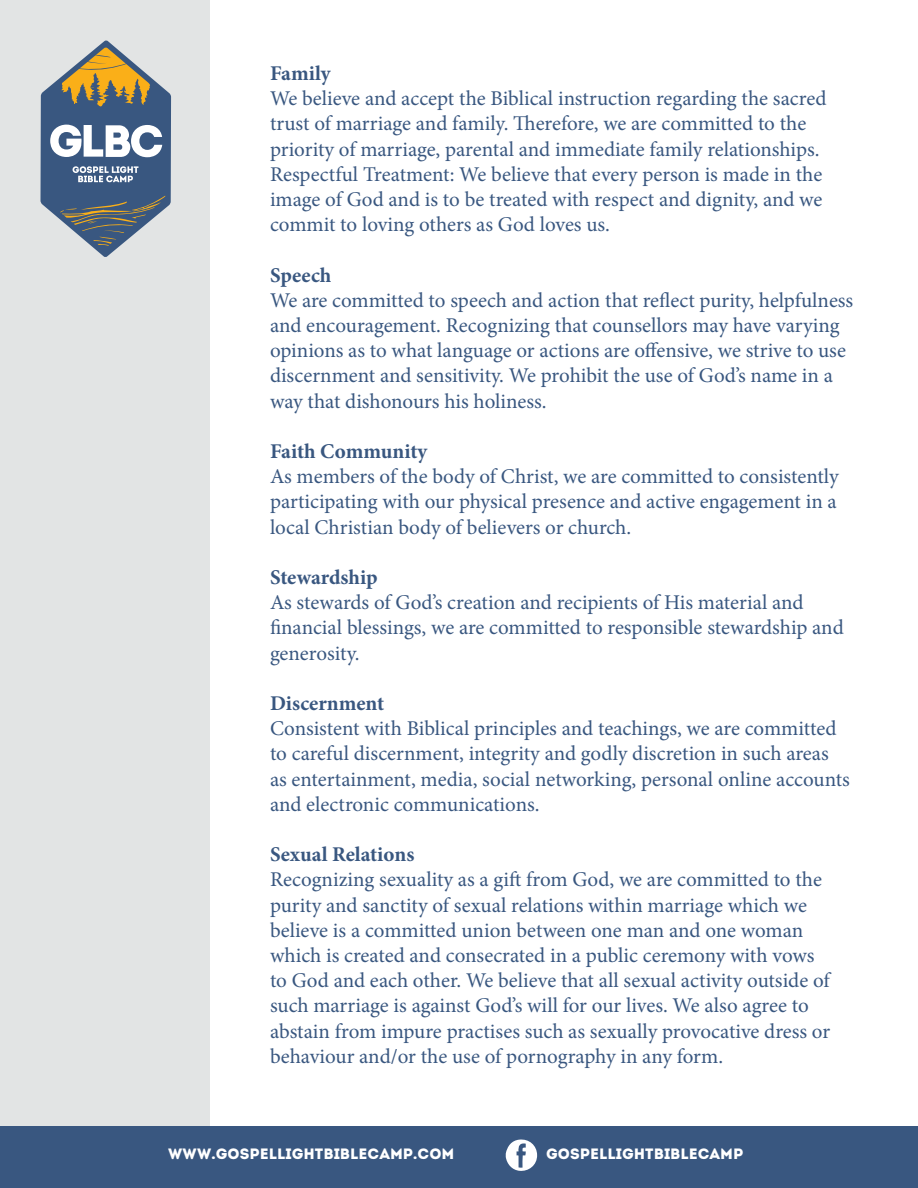
<style>
.page{position:relative;width:918px;height:1188px;background:#fff}
.page>*{position:absolute;margin:0;border:0;box-sizing:border-box;transform-origin:0 0}
.t1{font:21px/25.2px "Minion Pro";color:#395780}
.t2{font:700 21px "Minion Pro";color:#395780}
.t3{font:15px "Intro";color:#fff}
</style>
<div class="page">
<div style="left:0;top:0;width:209px;height:1188px;background:#e2e4e4"></div>
<svg style="left:40px;top:40px;width:131px;height:217px"></svg>
<div style="left:0;top:1126px;width:918px;height:62px;background:#395780"></div>
<svg style="left:506px;top:1139px;width:31px;height:32px"></svg>
<p class="t2" style="left:270px;top:59px;width:62px">Family</p>
<p class="t1" style="left:270px;top:86px;width:558px">We believe and accept the Biblical instruction regarding the sacred trust of marriage and family. Therefore, we are committed to the priority of marriage, parental and immediate family relationships.</p>
<p class="t1" style="left:270px;top:162px;width:554px;text-align:justify">Respectful Treatment: We believe that every person is made in the image of God and is to be treated with respect and dignity, and we commit to loving others as God loves us.</p>
<p class="t2" style="left:270px;top:260px;width:63px">Speech</p>
<p class="t1" style="left:270px;top:288px;width:585px">We are committed to speech and action that reflect purity, helpfulness and encouragement. Recognizing that counsellors may have varying opinions as to what language or actions are offensive, we strive to use discernment and sensitivity. We prohibit the use of God’s name in a way that dishonours his holiness.</p>
<p class="t2" style="left:270px;top:437px;width:159px">Faith Community</p>
<p class="t1" style="left:270px;top:464px;width:570px;text-align:justify">As members of the body of Christ, we are committed to consistently participating with our physical presence and active engagement in a local Christian body of believers or church.</p>
<p class="t2" style="left:270px;top:563px;width:109px">Stewardship</p>
<p class="t1" style="left:270px;top:590px;width:575px">As stewards of God’s creation and recipients of His material and financial blessings, we are committed to responsible stewardship and generosity.</p>
<p class="t2" style="left:270px;top:689px;width:116px">Discernment</p>
<p class="t1" style="left:270px;top:716px;width:581px">Consistent with Biblical principles and teachings, we are committed to careful discernment, integrity and godly discretion in such areas as entertainment, media, social networking, personal online accounts and electronic communications.</p>
<p class="t2" style="left:270px;top:840px;width:146px">Sexual Relations</p>
<p class="t1" style="left:270px;top:867px;width:562px">Recognizing sexuality as a gift from God, we are committed to the purity and sanctity of sexual relations within marriage which we believe is a committed union between one man and one woman which is created and consecrated in a public ceremony with vows to God and each other. We believe that all sexual activity outside of such marriage is against God’s will for our lives. We also agree to abstain from impure practises such as sexually provocative dress or behaviour and/or the use of pornography in any form.</p>
<p class="t3" style="left:168px;top:1145px;width:288px">WWW.GOSPELLIGHTBIBLECAMP.COM</p>
<p class="t3" style="left:546px;top:1145px;width:199px">GOSPELLIGHTBIBLECAMP</p>
</div>
